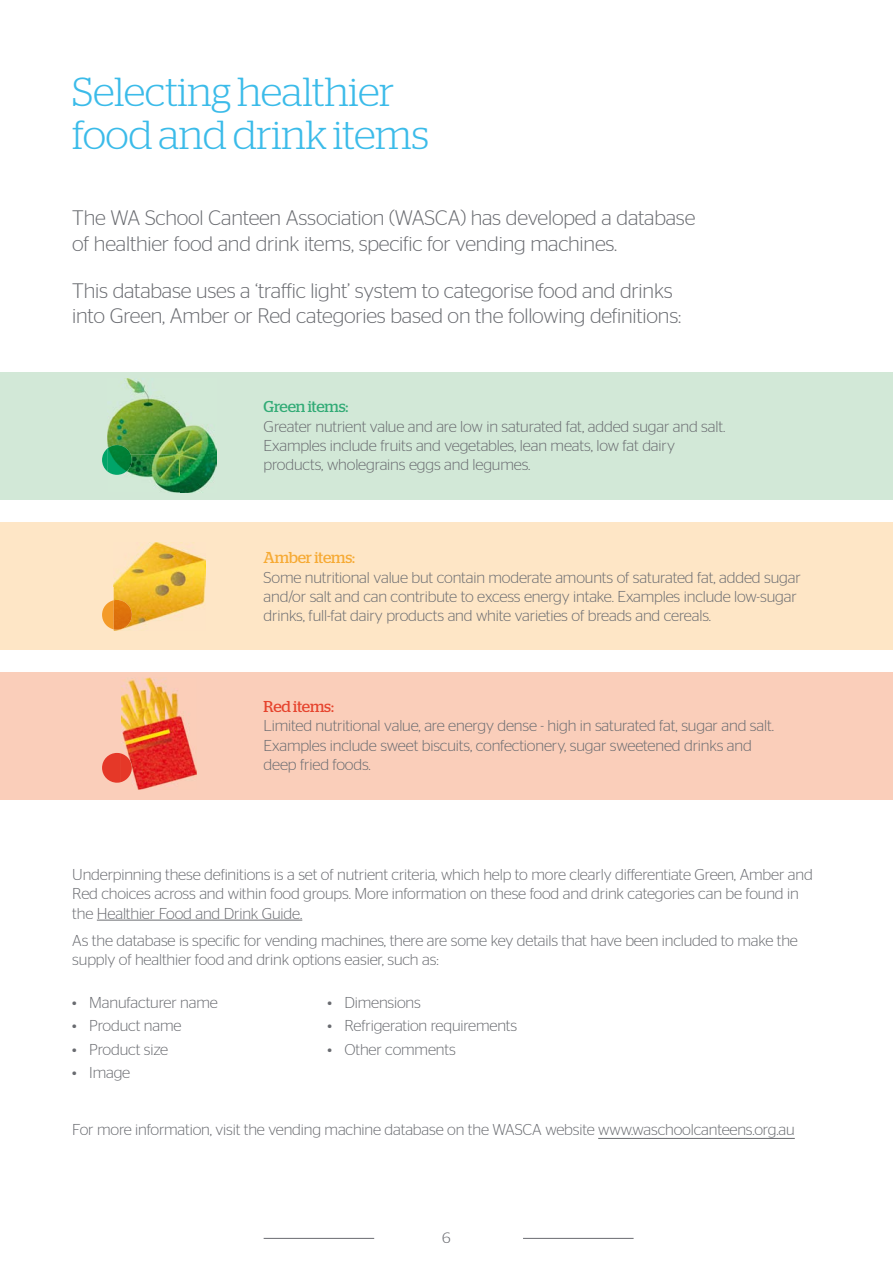
<style>
.page{position:relative;width:893px;height:1263px;background:#fff}
.page>*{position:absolute;margin:0;border:0;box-sizing:border-box;transform-origin:0 0}
.t1{font:300 40.5px/42.5px "Stag";letter-spacing:-.01em;color:#3bbbe9}
.t2{font:300 21px/25.5px "Stag Sans";letter-spacing:-.01em;color:#696b70}
.t3{font:300 15.75px/19.2px "Stag Sans";letter-spacing:-.01em;color:#696b70}
.t4{font:15.75px "Stag";letter-spacing:-.01em;color:#32ab76}
.t5{font:15.75px "Stag";letter-spacing:-.01em;color:#f6aa34}
.t6{font:15.75px "Stag";letter-spacing:-.015em;color:#e6442e}
.t7{font:300 15px "Stag";color:#696b70}
</style>
<div class="page">
<hr style="left:523px;top:1238px;width:111px;height:1px;background:#696b70">
<hr style="left:264px;top:1238px;width:110px;height:1px;background:#696b70">
<div style="left:0;top:522px;width:893px;height:127px;background:#fee6c6"></div>
<div style="left:0;top:672px;width:893px;height:127px;background:#faceba"></div>
<div style="left:0;top:372px;width:893px;height:127px;background:#d2e8d7"></div>
<img style="left:121px;top:677px;width:76px;height:113px">
<img style="left:114px;top:542px;width:91px;height:89px">
<svg style="left:102px;top:600px;width:12px;height:29px"></svg>
<img style="left:114px;top:600px;width:18px;height:30px">
<svg style="left:102px;top:753px;width:19px;height:30px"></svg>
<img style="left:121px;top:753px;width:11px;height:29px">
<img style="left:107px;top:378px;width:110px;height:114px">
<svg style="left:102px;top:449px;width:5px;height:22px"></svg>
<img style="left:107px;top:445px;width:25px;height:30px">
<hr style="left:598px;top:1138px;width:197px;height:1px;background:#696b70">
<hr style="left:97px;top:920px;width:205px;height:1px;background:#696b70">
<h1 class="t1" style="left:72px;top:70px;width:358px">Selecting healthier food and drink items</h1>
<h2 class="t2" style="left:72px;top:205px;width:625px">The WA School Canteen Association (WASCA) has developed a database of healthier food and drink items, specific for vending machines.</h2>
<h2 class="t2" style="left:72px;top:277px;width:610px">This database uses a ‘traffic light’ system to categorise food and drinks into Green, Amber or Red categories based on the following definitions:</h2>
<p class="t4" style="left:264px;top:398px;width:86px">Green items:</p>
<p class="t3" style="left:264px;top:416px;width:463px">Greater nutrient value and are low in saturated fat, added sugar and salt.<br>Examples include fruits and vegetables, lean meats, low fat dairy products, wholegrains eggs and legumes.</p>
<p class="t5" style="left:264px;top:549px;width:93px">Amber items:</p>
<p class="t3" style="left:264px;top:567px;width:539px">Some nutritional value but contain moderate amounts of saturated fat, added sugar and/or salt and can contribute to excess energy intake. Examples include low-sugar drinks, full-fat dairy products and white varieties of breads and cereals.</p>
<p class="t6" style="left:264px;top:698px;width:72px">Red items:</p>
<p class="t3" style="left:264px;top:716px;width:512px">Limited nutritional value, are energy dense - high in saturated fat, sugar and salt.<br>Examples include sweet biscuits, confectionery, sugar sweetened drinks and deep fried foods.</p>
<p class="t3" style="left:72px;top:865px;width:742px">Underpinning these definitions is a set of nutrient criteria, which help to more clearly differentiate Green, Amber and<br>Red choices across and within food groups. More information on these food and drink categories can be found in the Healthier Food and Drink Guide.</p>
<p class="t3" style="left:72px;top:931px;width:727px">As the database is specific for vending machines, there are some key details that have been included to make the supply of healthier food and drink options easier, such as:</p>
<p class="t3" style="left:72px;top:992px;width:147px">• Manufacturer name</p>
<p class="t3" style="left:72px;top:1016px;width:111px">• Product name</p>
<p class="t3" style="left:72px;top:1039px;width:97px">• Product size</p>
<p class="t3" style="left:72px;top:1063px;width:60px">• Image</p>
<p class="t3" style="left:327px;top:992px;width:95px">• Dimensions</p>
<p class="t3" style="left:327px;top:1016px;width:191px">• Refrigeration requirements</p>
<p class="t3" style="left:327px;top:1039px;width:130px">• Other comments</p>
<p class="t3" style="left:72px;top:1120px;width:724px">For more information, visit the vending machine database on the WASCA website www.waschoolcanteens.org.au</p>
<p class="t7" style="left:442px;top:1229px;width:10px">6</p>
</div>
